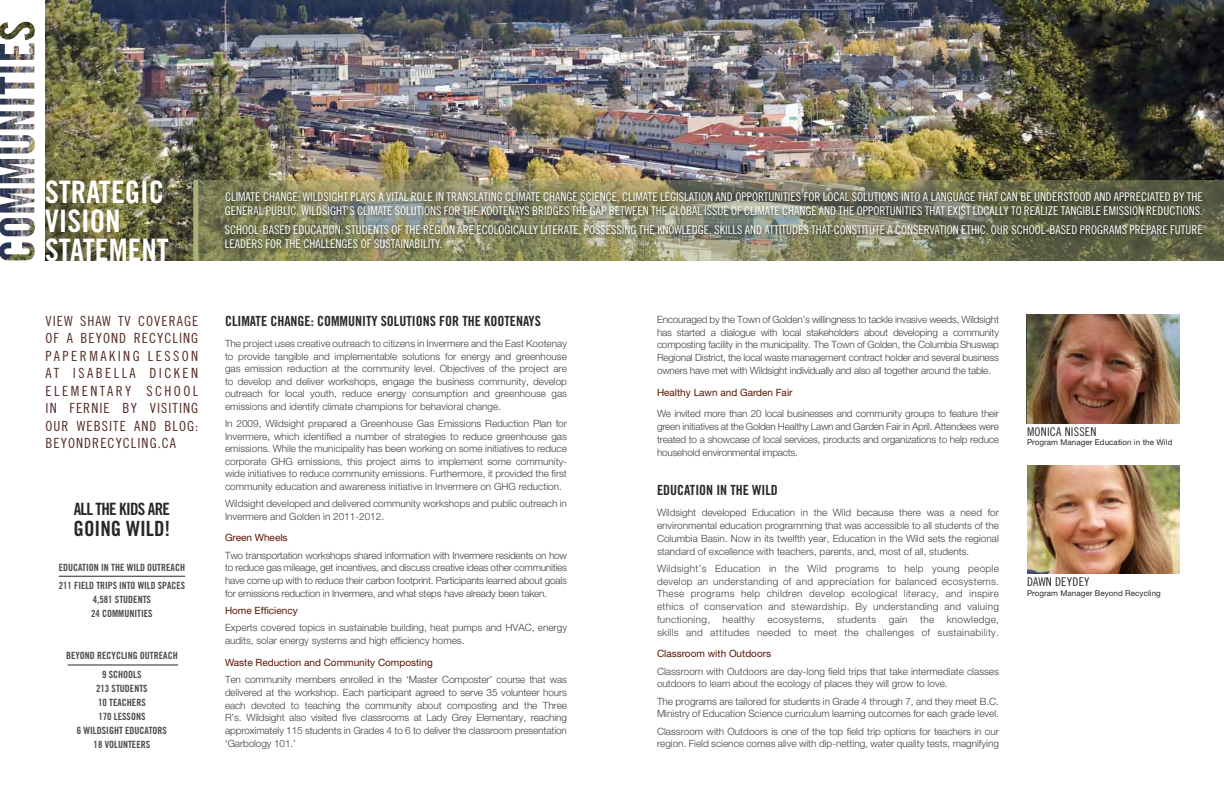
<style>
.page{position:relative;width:1224px;height:792px;background:#fff}
.page>*{position:absolute;margin:0;border:0;box-sizing:border-box;transform-origin:0 0}
.t1{font:31px/29px "Trade Gothic Bold Cond Twenty";color:#fff}
.t2{font:21px "Trade Gothic Bold Cond Twenty";color:#292829}
.t3{font:17px "Trade Gothic Bold Cond Twenty";letter-spacing:-.04em;color:#292829}
.t4{font:14px/17.5px "Trade Gothic Cond Eighteen";letter-spacing:.075em;color:#582a24}
.t5{font:14px "Trade Gothic Bold Cond Twenty";color:#292829}
.t6{font:12px/14px "Trade Gothic Cond Eighteen";color:#fff}
.t7{font:12px "Trade Gothic Cond Eighteen";letter-spacing:.02em;color:#292829}
.t8{font:300 10px/12.8px "Helvetica Neue";color:#414042;text-align:justify}
.t9{font:10px/18.5px "Trade Gothic Bold Cond Twenty";color:#4c4c4e;text-align:right}
.t10{font:10px "Helvetica Neue";color:#5b1400}
.t11{font:8px "Helvetica Neue";letter-spacing:.01em;color:#292829}
</style>
<div class="page">
<img style="left:45px;top:0;width:1179px;height:261px">
<svg style="left:198px;top:180px;width:1026px;height:81px;background:#81805a"></svg>
<img style="left:1027px;top:465px;width:153px;height:109px">
<div style="left:222px;top:189px;width:987px;height:65px;background:#000;opacity:.75"></div>
<div style="left:193px;top:180px;width:5px;height:81px;background:#aab27a"></div>
<img style="left:0;top:22px;width:35px;height:238px">
<img style="left:1027px;top:315px;width:153px;height:109px">
<hr style="left:59px;top:576px;width:126px;height:1px;background:#292829">
<hr style="left:68px;top:665px;width:110px;height:1px;background:#292829">
<h1 class="t1" style="left:45px;top:177px;width:28px">STRATE</h1>
<h1 class="t1" style="left:125px;top:177px;width:41px">GIC</h1>
<h1 class="t1" style="left:45px;top:206px;width:60px">VISION<br>STATEMENT</h1>
<h3 class="t4" style="left:46px;top:312px;width:154px">VIEW SHAW TV COVERAGE<br>OF A BEYOND RECYCLING<br>PAPERM AKING LESSON<br>AT ISAB ELLA D ICKEN<br>ELEM ENTARY SCHOOL<br>IN FERNIE BY VISITING<br>OUR WEBSITE AND BLOG:<br>BEYONDRECYCLING.CA</h3>
<h3 class="t3" style="left:74px;top:498px;width:83px">ALL THE KIDS ARE</h3>
<h2 class="t2" style="left:74px;top:515px;width:98px">GOING WILD!</h2>
<p class="t9" style="left:59px;top:558px;width:99px">EDUCATION IN THE WILD OUTREA</p>
<p class="t9" style="left:59px;top:558px;width:128px">CH<br>211 FIELD TRIPS INTO WILD SPACES</p>
<p class="t9" style="left:91px;top:593px;width:61px;line-height:14px;text-align:left">4,581 STUDENTS<br>24 COMMUN</p>
<p class="t9" style="left:134px;top:604px;width:20px">ITIES</p>
<p class="t9" style="left:66px;top:646px;width:85px">BEYOND RECYCLING OUTREA</p>
<p class="t9" style="left:168px;top:646px;width:11px">CH</p>
<p class="t9" style="left:102px;top:665px;width:41px">9 SCHOOLS</p>
<p class="t9" style="left:96px;top:679px;width:53px">213 STUDENTS</p>
<p class="t9" style="left:98px;top:693px;width:49px">10 TEACHERS</p>
<p class="t9" style="left:98px;top:707px;width:49px">170 LESSONS</p>
<p class="t9" style="left:77px;top:721px;width:74px">6 WILDSIGHT EDUCATOR</p>
<p class="t9" style="left:163px;top:721px;width:6px">S</p>
<p class="t9" style="left:94px;top:735px;width:17px">18 VOLUNTEER</p>
<p class="t9" style="left:146px;top:735px;width:6px">S</p>
<p class="t6" style="left:225px;top:190px;width:979px">CLIMATE CHANGE: WILDSIGHT PLAYS A VITAL ROLE IN TRANSLATING CLIMATE CHANGE SCIENCE, CLIMATE LEGISLATION AND OPPORTUNITIES FOR LOCAL SOLUTIONS INTO A LANGUAGE THAT CAN BE UNDERSTOOD AND APPRECIATED BY THE<br>GENERAL PUBLIC. WILDSIGHT’S CLIMATE SOLUTIONS FOR THE KOOTENAYS BRIDGES THE GAP BETWEEN THE GLOBAL ISSUE OF CLIMATE CHANGE AND THE OPPORTUNITIES THAT EXIST LOCALLY TO REALIZE TANGIBLE EMISSION REDUCTIONS.</p>
<p class="t6" style="left:225px;top:222px;width:979px">SCHOOL-BASED EDUCATION: STUDENTS OF THE REGION ARE ECOLOGICALLY LITERATE, POSSESSING THE KNOWLEDGE, SKILLS AND ATTITUDES THAT CONSTITUTE A CONSERVATION ETHIC. OUR SCHOOL-BASED PROGRAMS PREPARE FUTURE<br>LEADERS FOR THE CHALLENGES OF SUSTAINABILITY.</p>
<h3 class="t5" style="left:225px;top:312px;width:24px">CLIMATE</h3>
<h3 class="t5" style="left:270px;top:312px;width:55px">CHANGE: COMMUN</h3>
<h3 class="t5" style="left:362px;top:312px;width:32px">ITY SOLUT</h3>
<h3 class="t5" style="left:412px;top:312px;width:86px">IONS FOR THE KOOTENA</h3>
<h3 class="t5" style="left:529px;top:312px;width:14px">YS</h3>
<p class="t8" style="left:225px;top:337px;width:344px">The project uses creative outreach to citizens in Invermere and the East Kootenay to provide tangible and implementable solutions for energy and greenhouse gas emission reduction at the community level. Objectives of the project are to develop and deliver workshops, engage the business community, develop outreach for local youth, reduce energy consumption and greenhouse gas emissions and identify climate champions for behavioral change.</p>
<p class="t8" style="left:225px;top:417px;width:344px">In 2009, Wildsight prepared a Greenhouse Gas Emissions Reduction Plan for Invermere, which identified a number of strategies to reduce greenhouse gas emissions. While the municipality has been working on some initiatives to reduce corporate GHG emissions, this project aims to implement some community&shy;wide initiatives to reduce community emissions. Furthermore, it provided the first community education and awareness initiative in Invermere on GHG reduction.</p>
<p class="t8" style="left:225px;top:497px;width:344px">Wildsight developed and delivered community workshops and public outreach in<br>Invermere and Golden in 2011-2012.</p>
<p class="t10" style="left:225px;top:532px;width:64px">Green Wheels</p>
<p class="t8" style="left:225px;top:548px;width:344px">Two transportation workshops shared information with Invermere residents on how to reduce gas mileage, get incentives, and discuss creative ideas other communities have come up with to reduce their carbon footprint. Participants learned about goals for emissions reduction in Invermere, and what steps have already been taken.</p>
<p class="t10" style="left:225px;top:604px;width:74px">Home Efficiency</p>
<p class="t8" style="left:225px;top:621px;width:343px">Experts covered topics in sustainable building, heat pumps and HVAC, energy audits, solar energy systems and high efficiency homes.</p>
<p class="t10" style="left:225px;top:656px;width:209px">Waste Reduction and Community Composting</p>
<p class="t8" style="left:225px;top:673px;width:344px">Ten community members enrolled in the ‘Master Composter’ course that was delivered at the workshop. Each participant agreed to serve 35 volunteer hours each devoted to teaching the community about composting and the Three R’s. Wildsight also visited five classrooms at Lady Grey Elementary, reaching approximately 115 students in Grades 4 to 6 to deliver the classroom presentation ‘Garbology 101.’</p>
<p class="t8" style="left:657px;top:313px;width:344px">Encouraged by the Town of Golden’s willingness to tackle invasive weeds, Wildsight has started a dialogue with local stakeholders about developing a community composting facility in the municipality. The Town of Golden, the Columbia Shuswap Regional District, the local waste management contract holder and several business owners have met with Wildsight individually and also all together around the table.</p>
<p class="t10" style="left:657px;top:386px;width:137px">Healthy Lawn and Garden Fair</p>
<p class="t8" style="left:657px;top:407px;width:344px">We invited more than 20 local businesses and community groups to feature their green initiatives at the Golden Healthy Lawn and Garden Fair in April. Attendees were treated to a showcase of local services, products and organizations to help reduce household environmental impacts.</p>
<h3 class="t5" style="left:657px;top:481px;width:122px">EDUCATION IN THE WILD</h3>
<p class="t8" style="left:657px;top:506px;width:344px">Wildsight developed Education in the Wild because there was a need for environmental education programming that was accessible to all students of the Columbia Basin. Now in its twelfth year, Education in the Wild sets the regional standard of excellence with teachers, parents, and, most of all, students.</p>
<p class="t8" style="left:657px;top:562px;width:344px">Wildsight’s Education in the Wild programs to help young people develop an understanding of and appreciation for balanced ecosystems.<br>These programs help children develop ecological literacy, and inspire ethics of conservation and stewardship. By understanding and valuing functioning, healthy ecosystems, students gain the knowledge, skills and attitudes needed to meet the challenges of sustainability.</p>
<p class="t10" style="left:657px;top:648px;width:116px">Classroom with Outdoors</p>
<p class="t8" style="left:657px;top:664px;width:343px">Classroom with Outdoors are day-long field trips that take intermediate classes outdoors to learn about the ecology of places they will grow to love.</p>
<p class="t8" style="left:657px;top:694px;width:344px">The programs are tailored for students in Grade 4 through 7, and they meet B.C.<br>Ministry of Education Science curriculum learning outcomes for each grade level.</p>
<p class="t8" style="left:657px;top:724px;width:344px">Classroom with Outdoors is one of the top field trip options for teachers in our region. Field science comes alive with dip-netting, water quality tests, magnifying</p>
<p class="t7" style="left:1027px;top:424px;width:71px">MONICA NISSEN</p>
<p class="t11" style="left:1027px;top:438px;width:147px">Program Manager Education in the Wild</p>
<p class="t7" style="left:1027px;top:575px;width:64px">DAWN DEYDEY</p>
<p class="t11" style="left:1027px;top:588px;width:135px">Program Manager Beyond Recycling</p>
</div>
